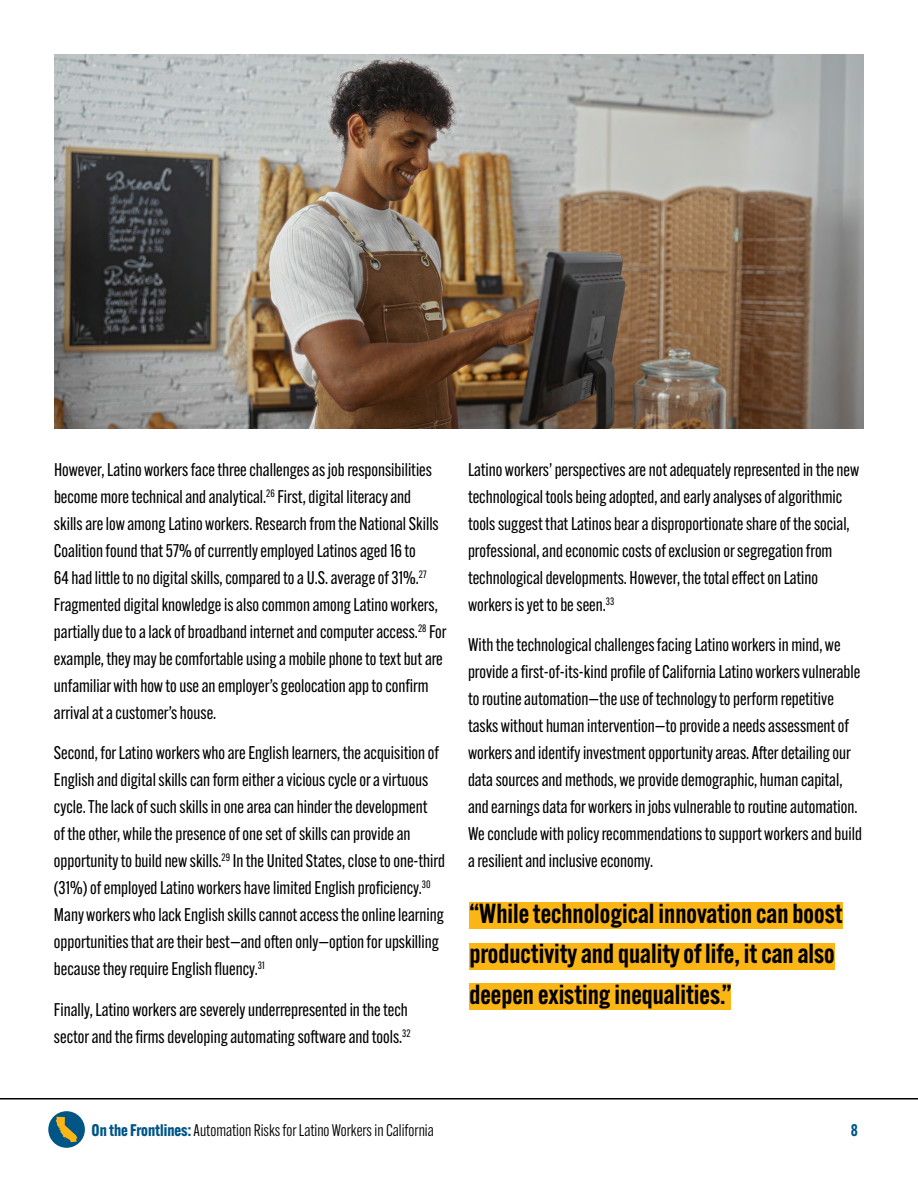
<style>
.page{position:relative;width:918px;height:1188px;background:#fff}
.page>*{position:absolute;margin:0;border:0;box-sizing:border-box;transform-origin:0 0}
.t1{font:600 27px/40.5px "Alternate Gothic ATF";color:#000}
.t2{font:18px/27px "Alternate Gothic ATF";color:#000}
.t3{font:16.5px "Alternate Gothic ATF";color:#000}
.t4{font:600 16.5px "Alternate Gothic ATF";color:#005587}
.s1{font-weight:700;color:#005587}
</style>
<div class="page">
<div style="left:470px;top:902px;width:373px;height:27px;background:#fbb615"></div>
<div style="left:470px;top:943px;width:365px;height:27px;background:#fbb615"></div>
<div style="left:470px;top:983px;width:261px;height:27px;background:#fbb615"></div>
<img style="left:54px;top:54px;width:810px;height:374px">
<hr style="left:0;top:1098px;width:918px;height:2px;background:#000">
<div style="left:48px;top:1111px;width:37px;height:37px;background:#005587;border-radius:50%"></div>
<svg style="left:56px;top:1117px;width:21px;height:25px"></svg>
<p class="t2" style="left:54px;top:456px;width:394px">However, Latino workers face three challenges as job responsibilities become more technical and analytical.<sup>26</sup> First, digital literacy and<br>skills are low among Latino workers. Research from the National Skills Coalition found that 57% of currently employed Latinos aged 16 to<br>64 had little to no digital skills, compared to a U.S. average of 31%.<sup>27<br></sup>Fragmented digital knowledge is also common among Latino workers, partially due to a lack of broadband internet and computer access.<sup>28</sup> For example, they may be comfortable using a mobile phone to text but are unfamiliar with how to use an employer’s geolocation app to confirm arrival at a customer’s house.</p>
<p class="t2" style="left:54px;top:739px;width:392px">Second, for Latino workers who are English learners, the acquisition of English and digital skills can form either a vicious cycle or a virtuous cycle. The lack of such skills in one area can hinder the development<br>of the other, while the presence of one set of skills can provide an opportunity to build new skills.<sup>29</sup> In the United States, close to one-third (31%) of employed Latino workers have limited English proficiency.<sup>30<br></sup>Many workers who lack English skills cannot access the online learning opportunities that are their best—and often only—option for upskilling because they require English fluency.<sup>31</sup></p>
<p class="t2" style="left:54px;top:996px;width:358px">Finally, Latino workers are severely underrepresented in the tech sector and the firms developing automating software and tools.<sup>32</sup></p>
<p class="t2" style="left:468px;top:456px;width:393px">Latino workers’ perspectives are not adequately represented in the new technological tools being adopted, and early analyses of algorithmic tools suggest that Latinos bear a disproportionate share of the social, professional, and economic costs of exclusion or segregation from technological developments. However, the total effect on Latino workers is yet to be seen.<sup>33</sup></p>
<p class="t2" style="left:468px;top:631px;width:395px">With the technological challenges facing Latino workers in mind, we provide a first-of-its-kind profile of California Latino workers vulnerable to routine automation—the use of technology to perform repetitive tasks without human intervention—to provide a needs assessment of workers and identify investment opportunity areas. After detailing our data sources and methods, we provide demographic, human capital, and earnings data for workers in jobs vulnerable to routine automation.<br>We conclude with policy recommendations to support workers and build a resilient and inclusive economy.</p>
<h1 class="t1" style="left:470px;top:892px;width:375px">“While technological innovation can boost productivity and quality of life, it can also deepen existing inequalities.”</h1>
<p class="t3" style="left:92px;top:1120px;width:344px"><span class="s1">On the Frontlines:</span>Automation Risks for Latino Workers in California</p>
<p class="t4" style="left:851px;top:1119px;width:9px">8</p>
</div>
